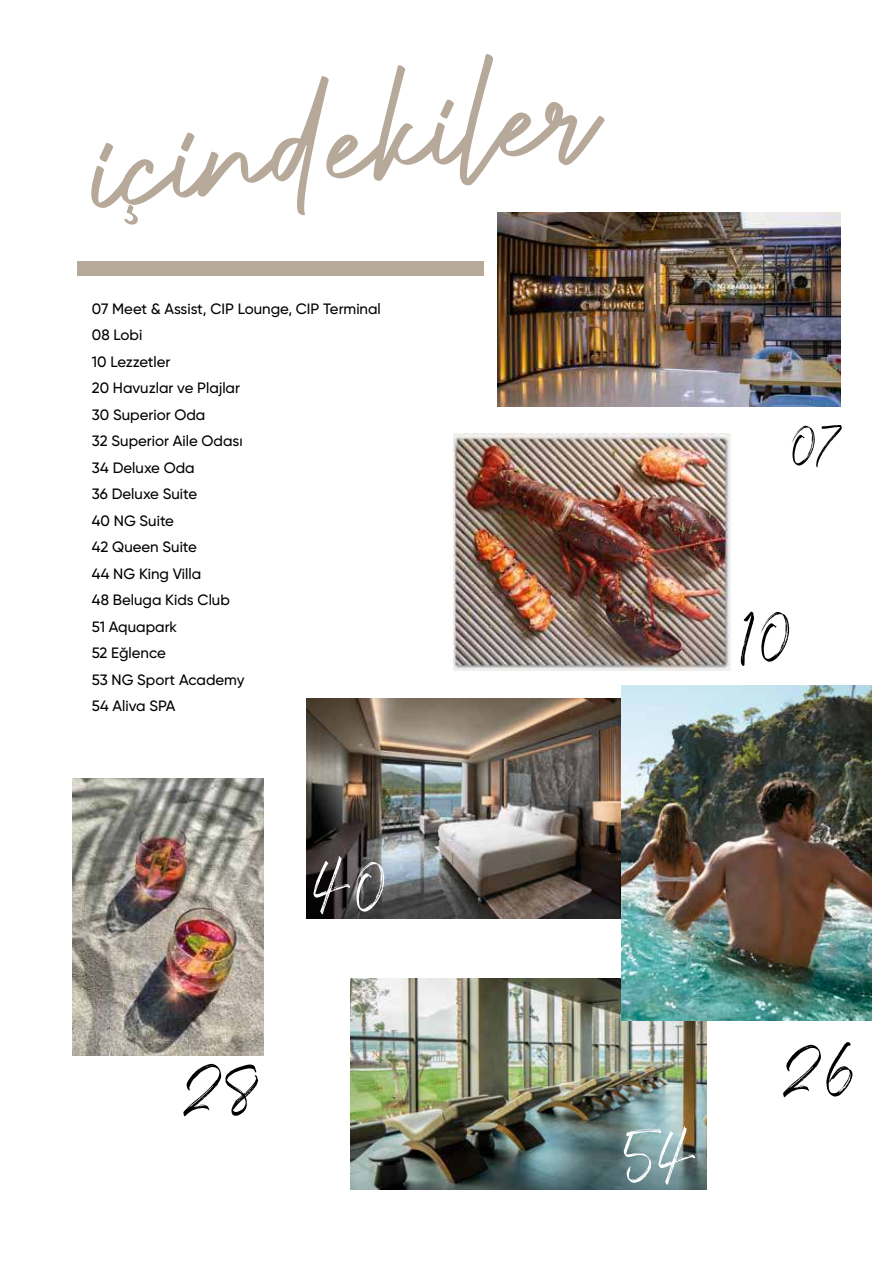
<style>
.page{position:relative;width:893px;height:1263px;background:#fff}
.page>*{position:absolute;margin:0;border:0;box-sizing:border-box;transform-origin:0 0}
.t1{font:192.6px "Authentic Signature";color:#b6a999}
.t2{font:75px "Northwell Alt";color:#000}
.t3{font:75px "Northwell Alt";color:#fff}
.t4{font:60px "Northwell Alt";color:#000}
.t5{font:500 15px/26.5px "Gilroy";color:#000}
</style>
<div class="page">
<img style="left:498px;top:212px;width:342px;height:195px">
<img style="left:453px;top:433px;width:277px;height:238px">
<img style="left:351px;top:979px;width:355px;height:210px">
<img style="left:72px;top:778px;width:192px;height:277px">
<img style="left:306px;top:698px;width:316px;height:220px">
<div style="left:77px;top:261px;width:406px;height:15px;background:#b6a999"></div>
<img style="left:622px;top:685px;width:250px;height:335px">
<h1 class="t1" style="left:75px;top:64px;width:512px;rotate:-7deg">içindekiler</h1>
<p class="t5" style="left:92px;top:295px;width:290px">07 Meet &amp; Assist, CIP Lounge, CIP Terminal<br>08 Lobi<br>10 Lezzetler<br>20 Havuzlar ve Plajlar<br>30 Superior Oda<br>32 Superior Aile Odası<br>34 Deluxe Oda<br>36 Deluxe Suite<br>40 NG Suite<br>42 Queen Suite<br>44 NG King Villa<br>48 Beluga Kids Club<br>51 Aquapark<br>52 Eğlence<br>53 NG Sport Academy<br>54 Aliva SPA</p>
<h3 class="t4" style="left:788px;top:405px;width:53px">07</h3>
<h2 class="t2" style="left:736px;top:585px;width:56px">10</h2>
<h2 class="t3" style="left:312px;top:835px;width:75px">40</h2>
<h2 class="t2" style="left:183px;top:1038px;width:77px">28</h2>
<h2 class="t3" style="left:622px;top:1106px;width:76px">54</h2>
<h2 class="t2" style="left:782px;top:1019px;width:75px">26</h2>
</div>
